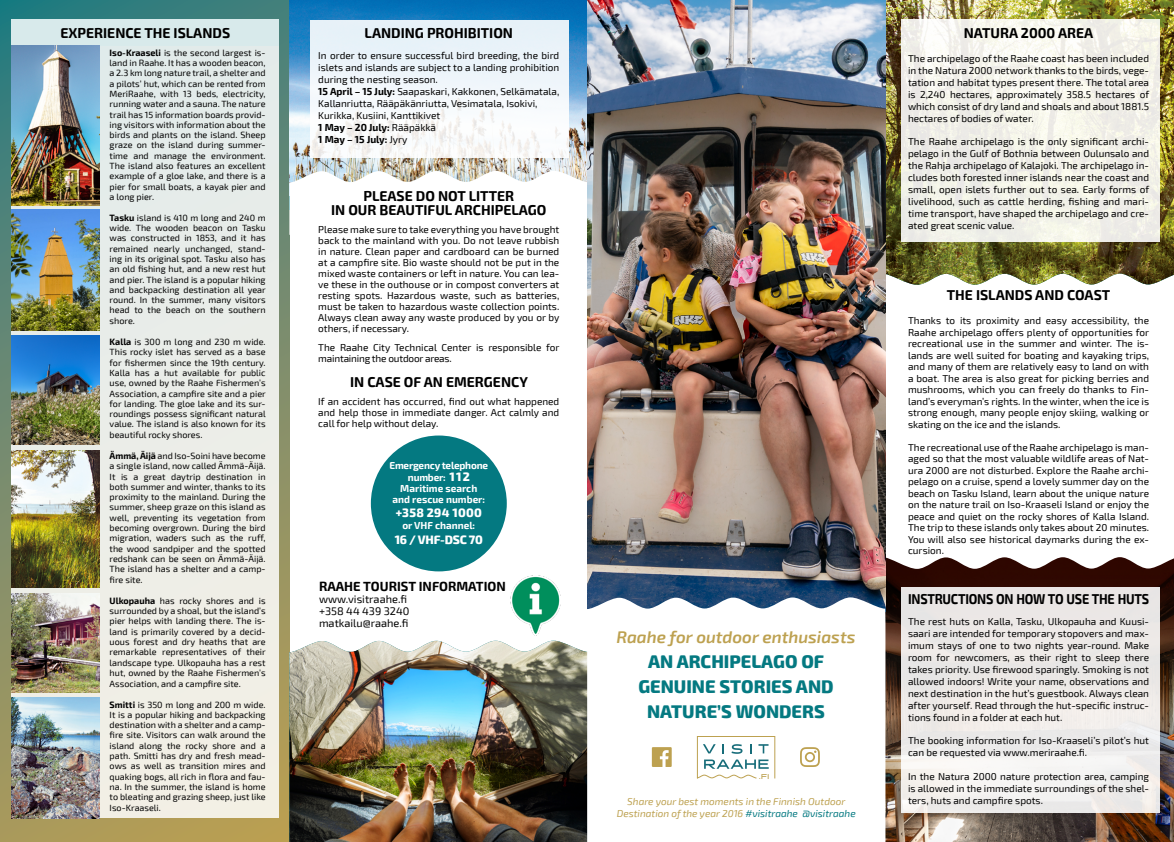
<style>
.page{position:relative;width:1174px;height:842px;background:#fff}
.page>*{position:absolute;margin:0;border:0;box-sizing:border-box;transform-origin:0 0}
.t1{font:800 18px/25px "Exo 2";color:#047981;text-align:center}
.t2{font:italic 600 17px "Exo 2";color:#bda150}
.t3{font:700 14px/14px "Exo 2";color:#000;text-align:center}
.t4{font:700 14px "Exo 2";letter-spacing:-.02em;color:#000;scale:.9 1}
.t5{font:700 13px "Exo 2";color:#000}
.t6{font:800 12px "Exo 2";letter-spacing:-.02em;color:#fff}
.t7{font:800 12px "Exo 2";letter-spacing:.02em;color:#fff}
.t8{font:11px/12px "Exo 2";color:#000}
.t9{font:10px/12px "Exo 2";color:#000;text-align:justify}
.t10{font:italic 10px/12px "Exo 2";color:#bda150;text-align:center}
.t11{font:700 10px/11px "Exo 2";color:#fff;text-align:center}
.t12{font:700 10px/12px "Exo 2";letter-spacing:-.02em;color:#fff;text-align:center}
.t13{font:9px/10.3px "Exo 2";color:#000;text-align:justify}
.t14{font:700 6.9px "Halogen";color:#bda150}
.s1{font-weight:700}
.s2{font-weight:800;font-size:12px}
.s3{color:#047981}
</style>
<div class="page">
<img style="left:885px;top:569px;width:289px;height:273px">
<div style="left:901px;top:587px;width:258px;height:226px;background:linear-gradient(to right,#efecea,#eeebe9)"></div>
<svg style="left:885px;top:285px;width:289px;height:284px"></svg>
<img style="left:885px;top:0;width:289px;height:285px">
<div style="left:901px;top:19px;width:258px;height:223px;background:linear-gradient(to bottom,#f6f5ee,#efeee6)"></div>
<svg style="left:0;top:0;width:289px;height:842px"></svg>
<div style="left:12px;top:19px;width:267px;height:799px;background:#ebede8"></div>
<img style="left:12px;top:46px;width:88px;height:159px">
<img style="left:12px;top:210px;width:88px;height:120px">
<img style="left:12px;top:451px;width:88px;height:136px">
<img style="left:12px;top:335px;width:88px;height:110px">
<img style="left:12px;top:594px;width:88px;height:98px">
<img style="left:12px;top:697px;width:88px;height:121px">
<img style="left:289px;top:0;width:298px;height:171px">
<svg style="left:310px;top:20px;width:258px;height:137px;fill:#f1f5fa"></svg>
<svg style="left:289px;top:171px;width:298px;height:64px"></svg>
<img style="left:289px;top:641px;width:296px;height:201px">
<div style="left:372px;top:437px;width:133px;height:133px;background:#047981;border-radius:50%"></div>
<div style="left:371px;top:435px;width:136px;height:136px;border:3px solid #047981;border-radius:50%"></div>
<img style="left:510px;top:575px;width:50px;height:61px">
<img style="left:587px;top:0;width:298px;height:597px">
<svg style="left:585px;top:597px;width:300px;height:245px"></svg>
<div style="left:697px;top:736px;width:78px;height:43px;border:1px solid #bda150"></div>
<svg style="left:696px;top:744px;width:72px;height:35px"></svg>
<svg style="left:652px;top:747px;width:19px;height:20px"></svg>
<svg style="left:800px;top:747px;width:20px;height:20px"></svg>
<h3 class="t3" style="left:60px;top:27px;width:171px">EXPERIENCE THE ISLANDS</h3>
<p class="t13" style="left:110px;top:48px;width:157px"><span class="s1">Iso-Kraaseli</span> is the second largest is&shy;land in Raahe. It has a wooden beacon, a 2.3 km long nature trail, a shelter and a pilots’ hut, which can be rented from MeriRaahe, with 13 beds, electricity, running water and a sauna. The nature trail has 15 information boards provid&shy;ing visitors with information about the birds and plants on the island. Sheep graze on the island during summer&shy;time and manage the environment.<br>The island also features an excellent example of a gloe lake, and there is a pier for small boats, a kayak pier and a long pier.</p>
<p class="t13" style="left:110px;top:213px;width:158px"><span class="s1">Tasku</span> island is 410 m long and 240 m wide. The wooden beacon on Tasku was constructed in 1853, and it has remained nearly unchanged, stand&shy;ing in its original spot. Tasku also has an old fishing hut, and a new rest hut and pier. The island is a popular hiking and backpacking destination all year round. In the summer, many visitors head to the beach on the southern shore.</p>
<p class="t13" style="left:110px;top:337px;width:158px"><span class="s1">Kalla</span> is 300 m long and 230 m wide.<br>This rocky islet has served as a base for fishermen since the 19th century.<br>Kalla has a hut available for public use, owned by the Raahe Fishermen’s Association, a campfire site and a pier for landing. The gloe lake and its sur&shy;roundings possess significant natural value. The island is also known for its beautiful rocky shores.</p>
<p class="t13" style="left:110px;top:451px;width:157px"><span class="s1">Ämmä, Äijä</span> and Iso-Soini have become a single island, now called Ämmä-Äijä.<br>It is a great daytrip destination in both summer and winter, thanks to its proximity to the mainland. During the summer, sheep graze on this island as well, preventing its vegetation from becoming overgrown. During the bird migration, waders such as the ruff, the wood sandpiper and the spotted redshank can be seen on Ämmä-Äijä.<br>The island has a shelter and a camp&shy;fire site.</p>
<p class="t13" style="left:110px;top:596px;width:158px"><span class="s1">Ulkopauha</span> has rocky shores and is surrounded by a shoal, but the island’s pier helps with landing there. The is&shy;land is primarily covered by a decid&shy;uous forest and dry heaths that are remarkable representatives of their landscape type. Ulkopauha has a rest hut, owned by the Raahe Fishermen’s Association, and a campfire site.</p>
<p class="t13" style="left:110px;top:699px;width:157px"><span class="s1">Smitti</span> is 350 m long and 200 m wide.<br>It is a popular hiking and backpacking destination with a shelter and a camp&shy;fire site. Visitors can walk around the island along the rocky shore and a path. Smitti has dry and fresh mead&shy;ows as well as transition mires and quaking bogs, all rich in flora and fau&shy;na. In the summer, the island is home to bleating and grazing sheep, just like Iso-Kraaseli.</p>
<h3 class="t3" style="left:364px;top:27px;width:150px">LANDING PROHIBITION</h3>
<p class="t9" style="left:318px;top:50px;width:242px;text-align:left">In order to ensure successful bird breeding, the bird islets and islands are subject to a landing prohibition during the nesting season.<br><span class="s1">15 April – 15 July:</span> Saapaskari, Kakkonen, Selkämatala, Kallanriutta, Rääpäkänriutta, Vesimatala, Isokivi, Kurikka, Kusiini, Kanttikivet<br><span class="s1">1 May – 20 July:</span> Rääpäkkä<br><span class="s1">1 May – 15 July:</span> Jyry</p>
<h3 class="t3" style="left:331px;top:189px;width:217px">PLEASE DO NOT LITTER<br>IN OUR BEAUTIFUL ARCHIPELAGO</h3>
<p class="t9" style="left:318px;top:224px;width:243px;line-height:11px">Please make sure to take everything you have brought back to the mainland with you. Do not leave rubbish in nature. Clean paper and cardboard can be burned at a campfire site. Bio waste should not be put in the mixed waste containers or left in nature. You can lea&shy;ve these in the outhouse or in compost converters at resting spots. Hazardous waste, such as batteries, must be taken to hazardous waste collection points.<br>Always clean away any waste produced by you or by others, if necessary.</p>
<p class="t9" style="left:318px;top:342px;width:243px;line-height:11px">The Raahe City Technical Center is responsible for maintaining the outdoor areas.</p>
<h3 class="t3" style="left:350px;top:375px;width:179px">IN CASE OF AN EMERGENCY</h3>
<p class="t9" style="left:318px;top:396px;width:242px;line-height:11px">If an accident has occurred, find out what happened and help those in immediate danger. Act calmly and call for help without delay.</p>
<p class="t12" style="left:389px;top:460px;width:100px">Emergency telephone number: <span class="s2">112</span></p>
<p class="t11" style="left:392px;top:483px;width:94px">Maritime search and rescue number:</p>
<p class="t7" style="left:396px;top:506px;width:88px">+358 294 1000</p>
<p class="t11" style="left:402px;top:521px;width:74px">or VHF channel:</p>
<p class="t6" style="left:395px;top:532px;width:90px">16 / VHF-DSC 70</p>
<h3 class="t5" style="left:319px;top:579px;width:188px">RAAHE TOURIST INFORMATION</h3>
<p class="t8" style="left:319px;top:593px;width:92px">www.visitraahe.fi +358 44 439 3240 matkailu@raahe.fi</p>
<h2 class="t2" style="left:616px;top:627px;width:241px">Raahe for outdoor enthusiasts</h2>
<h1 class="t1" style="left:638px;top:649px;width:197px">AN ARCHIPELAGO OF<br>GENUINE STORIES AND<br>NATURE’S WONDERS</h1>
<p class="t14" style="left:759px;top:772px;width:12px">.FI</p>
<p class="t10" style="left:617px;top:795px;width:240px">Share your best moments in the Finnish Outdoor<br>Destination of the year 2016 <span class="s3">#visitraahe @visitraahe</span></p>
<h3 class="t3" style="left:963px;top:27px;width:131px">NATURA 2000 AREA</h3>
<p class="t9" style="left:908px;top:53px;width:243px">The archipelago of the Raahe coast has been included in the Natura 2000 network thanks to the birds, vege&shy;tation and habitat types present there. The total area is 2,240 hectares, approximately 358.5 hectares of which consist of dry land and shoals and about 1881.5 hectares of bodies of water.</p>
<p class="t9" style="left:908px;top:136px;width:243px">The Raahe archipelago is the only significant archi&shy;pelago in the Gulf of Bothnia between Oulunsalo and the Rahja archipelago of Kalajoki. The archipelago in&shy;cludes both forested inner islands near the coast and small, open islets further out to sea. Early forms of livelihood, such as cattle herding, fishing and mari&shy;time transport, have shaped the archipelago and cre&shy;ated great scenic value.</p>
<h3 class="t3" style="left:946px;top:288px;width:165px">THE ISLANDS AND COAST</h3>
<p class="t9" style="left:908px;top:315px;width:243px;line-height:11.5px">Thanks to its proximity and easy accessibility, the Raahe archipelago offers plenty of opportunities for recreational use in the summer and winter. The is&shy;lands are well suited for boating and kayaking trips, and many of them are relatively easy to land on with a boat. The area is also great for picking berries and mushrooms, which you can freely do thanks to Fin&shy;land’s everyman’s rights. In the winter, when the ice is strong enough, many people enjoy skiing, walking or skating on the ice and the islands.</p>
<p class="t9" style="left:908px;top:441px;width:242px;line-height:11.5px">The recreational use of the Raahe archipelago is man&shy;aged so that the most valuable wildlife areas of Nat&shy;ura 2000 are not disturbed. Explore the Raahe archi&shy;pelago on a cruise, spend a lovely summer day on the beach on Tasku Island, learn about the unique nature on the nature trail on Iso-Kraaseli Island or enjoy the peace and quiet on the rocky shores of Kalla Island.<br>The trip to these islands only takes about 20 minutes.<br>You will also see historical daymarks during the ex&shy;cursion.</p>
<h3 class="t4" style="left:908px;top:590px;width:269px">INSTRUCTIONS ON HOW TO USE THE HUTS</h3>
<p class="t9" style="left:908px;top:615px;width:242px">The rest huts on Kalla, Tasku, Ulkopauha and Kuusi&shy;saari are intended for temporary stopovers and max&shy;imum stays of one to two nights year-round. Make room for newcomers, as their right to sleep there takes priority. Use firewood sparingly. Smoking is not allowed indoors! Write your name, observations and next destination in the hut’s guestbook. Always clean after yourself. Read through the hut-specific instruc&shy;tions found in a folder at each hut.</p>
<p class="t9" style="left:908px;top:734px;width:242px">The booking information for Iso-Kraaseli’s pilot’s hut can be requested via www.meriraahe.fi.</p>
<p class="t9" style="left:908px;top:770px;width:242px">In the Natura 2000 nature protection area, camping is allowed in the immediate surroundings of the shel&shy;ters, huts and campfire spots.</p>
</div>
